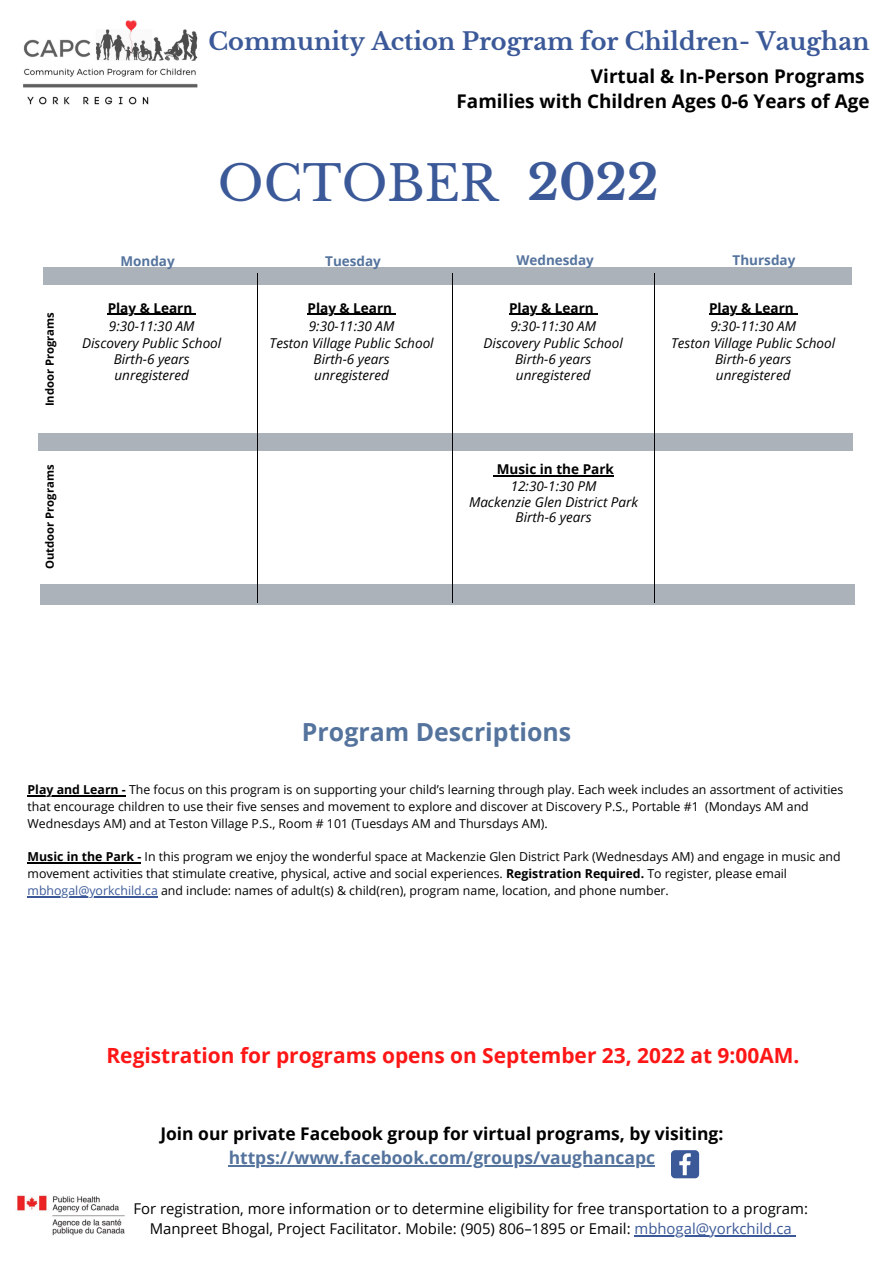
<style>
.page{position:relative;width:893px;height:1263px;background:#fff}
.page>*{position:absolute;margin:0;border:0;box-sizing:border-box;transform-origin:0 0}
.t1{font:48.53px "Libre Baskerville";color:#3b5998}
.t2{font:700 24.9px "Open Sans";color:#54739d}
.t3{font:700 24px "Libre Baskerville";color:#3b5998}
.t4{font:700 20.92px "Open Sans";color:#ff1616}
.t5{font:700 18.9px/25.7px "Open Sans";color:#000;text-align:right}
.t6{font:700 17.48px "Open Sans";color:#000}
.t7{font:700 17.48px "Open Sans";color:#54739d}
.t8{font:14.85px/20.9px "Open Sans";color:#000;text-align:center}
.t9{font:italic 13.58px/16.1px "Open Sans";color:#000;text-align:center}
.t10{font:700 13.58px "Open Sans";color:#000}
.t11{font:700 13.5px "Open Sans";color:#54739d}
.t12{font:12.3px/16.9px "Open Sans";color:#000}
.t13{font:700 11.25px "Open Sans";color:#000}
.s1{font-weight:700}
.s2{color:#3b5998}
</style>
<div class="page">
<div style="left:43px;top:268px;width:808px;height:36px;background:#abb2b9"></div>
<div style="left:28px;top:286px;width:836px;height:37px;background:#fff"></div>
<div style="left:39px;top:433px;width:813px;height:37px;background:#abb2b9"></div>
<div style="left:9px;top:451px;width:856px;height:37px;background:#fff"></div>
<svg style="left:671px;top:1150px;width:28px;height:28px"></svg>
<img style="left:17px;top:1195px;width:108px;height:41px">
<div style="left:40px;top:584px;width:814px;height:37px;background:#abb2b9"></div>
<div style="left:9px;top:605px;width:856px;height:37px;background:#fff"></div>
<hr style="left:654px;top:273px;width:1px;height:329px;background:#000">
<hr style="left:452px;top:273px;width:1px;height:329px;background:#000">
<hr style="left:257px;top:273px;width:1px;height:329px;background:#000">
<img style="left:23px;top:20px;width:175px;height:85px">
<hr style="left:634px;top:1235px;width:157px;height:2px;background:#3b5998">
<hr style="left:229px;top:1165px;width:426px;height:2px;background:#54739d">
<hr style="left:28px;top:795px;width:98px;height:1px;background:#000">
<hr style="left:28px;top:862px;width:113px;height:2px;background:#000">
<hr style="left:28px;top:896px;width:130px;height:1px;background:#3b5998">
<hr style="left:509px;top:314px;width:85px;height:1px;background:#000">
<hr style="left:108px;top:314px;width:84px;height:1px;background:#000">
<hr style="left:307px;top:314px;width:85px;height:1px;background:#000">
<hr style="left:709px;top:314px;width:84px;height:1px;background:#000">
<hr style="left:497px;top:475px;width:117px;height:1px;background:#000">
<h3 class="t3" style="left:208px;top:27px;width:662px">Community Action Program for Children- Vaughan</h3>
<h3 class="t5" style="left:456px;top:62px;width:414px">Virtual &amp; In-Person Programs<br>Families with Children Ages 0-6 Years of Age</h3>
<h1 class="t1" style="left:218px;top:153px;width:442px">OCTOBER <span class="s1">2022</span></h1>
<p class="t13" style="left:42px;top:406px;width:96px;rotate:-90deg">Indoor Programs</p>
<p class="t13" style="left:42px;top:569px;width:106px;rotate:-90deg">Outdoor Programs</p>
<p class="t11" style="left:120px;top:251px;width:56px">Monday</p>
<p class="t11" style="left:325px;top:251px;width:57px">Tuesday</p>
<p class="t11" style="left:516px;top:251px;width:79px">Wednesday</p>
<p class="t11" style="left:732px;top:251px;width:64px">Thursday</p>
<p class="t10" style="left:108px;top:298px;width:86px">Play &amp; Learn</p>
<p class="t9" style="left:82px;top:318px;width:141px">9:30-11:30 AM<br>Discovery Public School<br>Birth-6 years unregistered</p>
<p class="t10" style="left:307px;top:298px;width:86px">Play &amp; Learn</p>
<p class="t9" style="left:270px;top:318px;width:166px">9:30-11:30 AM<br>Teston Village Public School<br>Birth-6 years<br>unregistered</p>
<p class="t10" style="left:509px;top:298px;width:86px">Play &amp; Learn</p>
<p class="t9" style="left:483px;top:318px;width:141px">9:30-11:30 AM<br>Discovery Public School<br>Birth-6 years unregistered</p>
<p class="t10" style="left:497px;top:460px;width:119px">Music in the Park</p>
<p class="t9" style="left:469px;top:478px;width:171px;line-height:15.8px">12:30-1:30 PM<br>Mackenzie Glen District Park<br>Birth-6 years</p>
<p class="t10" style="left:709px;top:298px;width:86px">Play &amp; Learn</p>
<p class="t9" style="left:671px;top:318px;width:166px">9:30-11:30 AM<br>Teston Village Public School<br>Birth-6 years<br>unregistered</p>
<h2 class="t2" style="left:302px;top:714px;width:271px">Program Descriptions</h2>
<p class="t12" style="left:28px;top:781px;width:817px"><span class="s1">Play and Learn -</span> The focus on this program is on supporting your child’s learning through play. Each week includes an assortment of activities that encourage children to use their five senses and movement to explore and discover at Discovery P.S., Portable #1 (Mondays AM and<br>Wednesdays AM) and at Teston Village P.S., Room # 101 (Tuesdays AM and Thursdays AM).</p>
<p class="t12" style="left:28px;top:848px;width:814px"><span class="s1">Music in the Park -</span> In this program we enjoy the wonderful space at Mackenzie Glen District Park (Wednesdays AM) and engage in music and movement activities that stimulate creative, physical, active and social experiences. <span class="s1">Registration Required.</span> To register, please email <span class="s2">mbhogal@yorkchild.ca</span> and include: names of adult(s) &amp; child(ren), program name, location, and phone number.</p>
<h3 class="t4" style="left:106px;top:1040px;width:694px">Registration for programs opens on September 23, 2022 at 9:00AM.</h3>
<h3 class="t6" style="left:160px;top:1121px;width:564px">Join our private Facebook group for virtual programs, by visiting:</h3>
<h3 class="t7" style="left:229px;top:1145px;width:428px">https://www.facebook.com/groups/vaughancapc</h3>
<p class="t8" style="left:133px;top:1197px;width:676px">For registration, more information or to determine eligibility for free transportation to a program:<br>Manpreet Bhogal, Project Facilitator. Mobile: (905) 806–1895 or Email: <span class="s2">mbhogal@yorkchild.ca</span></p>
</div>
